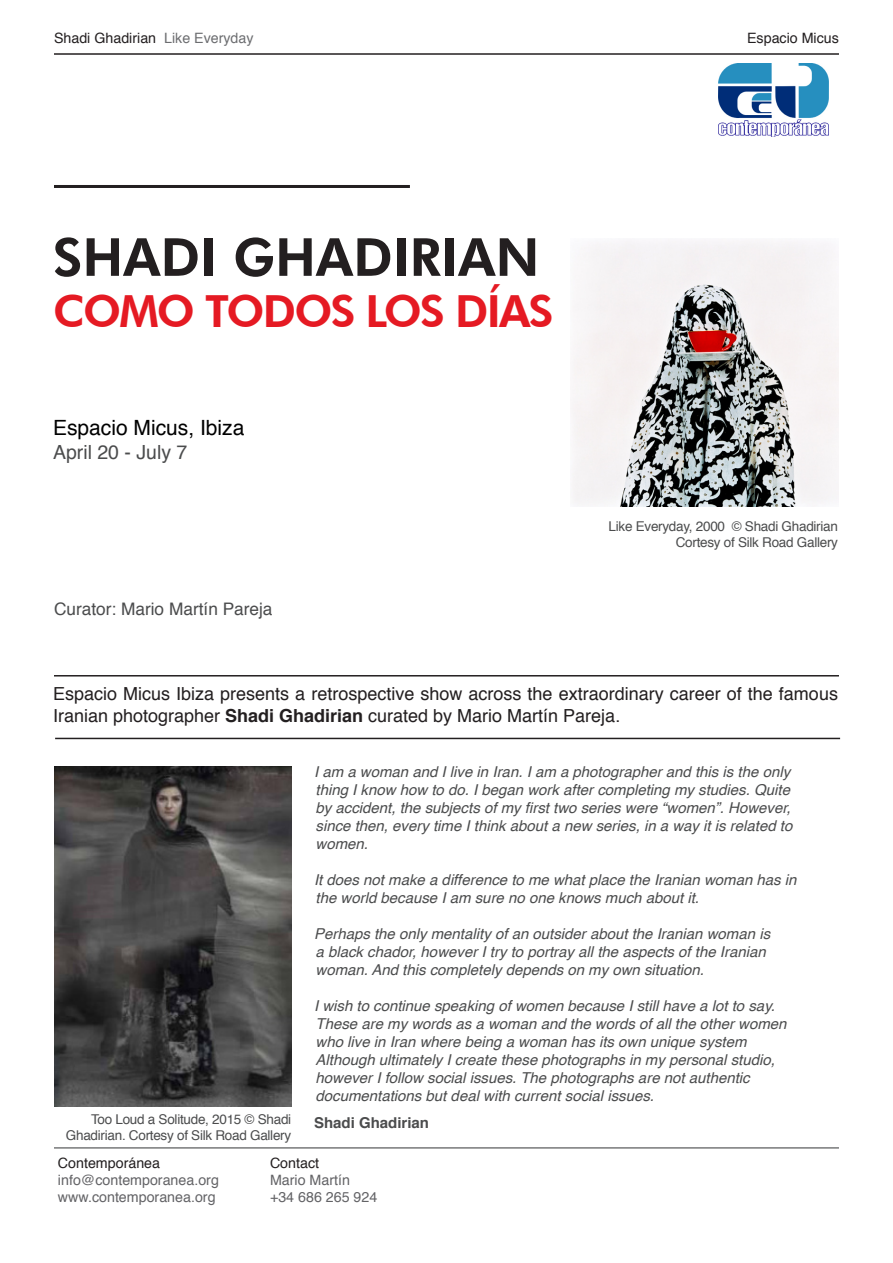
<style>
.page{position:relative;width:893px;height:1263px;background:#fff}
.page>*{position:absolute;margin:0;border:0;box-sizing:border-box;transform-origin:0 0}
.t1{font:800 52.5px "Futura BT";color:#231f20}
.t2{font:800 44.25px "Futura BT";letter-spacing:-.04em;color:#e51a23}
.t3{font:21px "Helvetica";color:#000}
.t4{font:19.5px "Helvetica";color:#4b4c4d}
.t5{font:18px/21.6px "Helvetica";color:#231f20}
.t6{font:17.25px "Helvetica";color:#4b4c4d}
.t7{font:italic 15px/18px "Helvetica";color:#4b4c4d}
.t8{font:700 15px "Helvetica";color:#4b4c4d}
.t9{font:14.25px "Helvetica";color:#636366}
.t10{font:14.25px "Helvetica";color:#231f20}
.t11{font:13.5px "Helvetica";letter-spacing:-.02em;color:#4b4c4d}
.s1{color:#6c6d70}
.s2{font-weight:700}
</style>
<div class="page">
<hr style="left:54px;top:1147px;width:785px;height:1px;background:#4b4c4d">
<hr style="left:54px;top:53px;width:785px;height:2px;background:#231f20">
<img style="left:719px;top:63px;width:110px;height:74px">
<hr style="left:54px;top:185px;width:356px;height:3px;background:#231f20">
<hr style="left:54px;top:675px;width:785px;height:1px;background:#231f20">
<hr style="left:55px;top:738px;width:785px;height:1px;background:#231f20">
<img style="left:54px;top:766px;width:237px;height:341px">
<img style="left:572px;top:241px;width:266px;height:266px">
<p class="t10" style="left:54px;top:27px;width:201px">Shadi Ghadirian <span class="s1">Like Everyday</span></p>
<p class="t10" style="left:747px;top:27px;width:93px">Espacio Micus</p>
<p class="t1" style="left:53px;top:225px;width:488px">SHADI GHADIRIAN</p>
<p class="t2" style="left:53px;top:285px;width:502px">COMO TODOS LOS DÍAS</p>
<p class="t3" style="left:53px;top:412px;width:193px">Espacio Micus, Ibiza</p>
<p class="t4" style="left:53px;top:437px;width:136px">April 20 - July 7</p>
<p class="t6" style="left:54px;top:595px;width:220px">Curator: Mario Martín Pareja</p>
<p class="t11" style="left:609px;top:516px;width:231px">Like Everyday, 2000 © Shadi Ghadirian</p>
<p class="t11" style="left:676px;top:532px;width:164px">Cortesy of Silk Road Gallery</p>
<p class="t5" style="left:53px;top:684px;width:786px">Espacio Micus Ibiza presents a retrospective show across the extraordinary career of the famous<br>Iranian photographer <span class="s2">Shadi Ghadirian</span> curated by Mario Martín Pareja.</p>
<p class="t7" style="left:314px;top:763px;width:480px">I am a woman and I live in Iran. I am a photographer and this is the only thing I know how to do. I began work after completing my studies. Quite by accident, the subjects of my first two series were “women”. However, since then, every time I think about a new series, in a way it is related to women.</p>
<p class="t7" style="left:314px;top:871px;width:484px">It does not make a difference to me what place the Iranian woman has in the world because I am sure no one knows much about it.</p>
<p class="t7" style="left:314px;top:925px;width:458px">Perhaps the only mentality of an outsider about the Iranian woman is a black chador, however I try to portray all the aspects of the Iranian woman. And this completely depends on my own situation.</p>
<p class="t7" style="left:314px;top:997px;width:474px">I wish to continue speaking of women because I still have a lot to say.<br>These are my words as a woman and the words of all the other women who live in Iran where being a woman has its own unique system Although ultimately I create these photographs in my personal studio, however I follow social issues. The photographs are not authentic documentations but deal with current social issues.</p>
<p class="t11" style="left:91px;top:1108px;width:202px">Too Loud a Solitude, 2015 © Shadi</p>
<p class="t8" style="left:314px;top:1110px;width:117px">Shadi Ghadirian</p>
<p class="t11" style="left:66px;top:1125px;width:227px">Ghadirian. Cortesy of Silk Road Gallery</p>
<p class="t10" style="left:58px;top:1152px;width:104px">Contemporánea</p>
<p class="t10" style="left:270px;top:1152px;width:51px">Contact</p>
<p class="t9" style="left:58px;top:1169px;width:162px">info@contemporanea.org</p>
<p class="t9" style="left:270px;top:1169px;width:81px">Mario Martín</p>
<p class="t9" style="left:58px;top:1186px;width:159px">www.contemporanea.org</p>
<p class="t9" style="left:270px;top:1186px;width:109px">+34 686 265 924</p>
</div>
